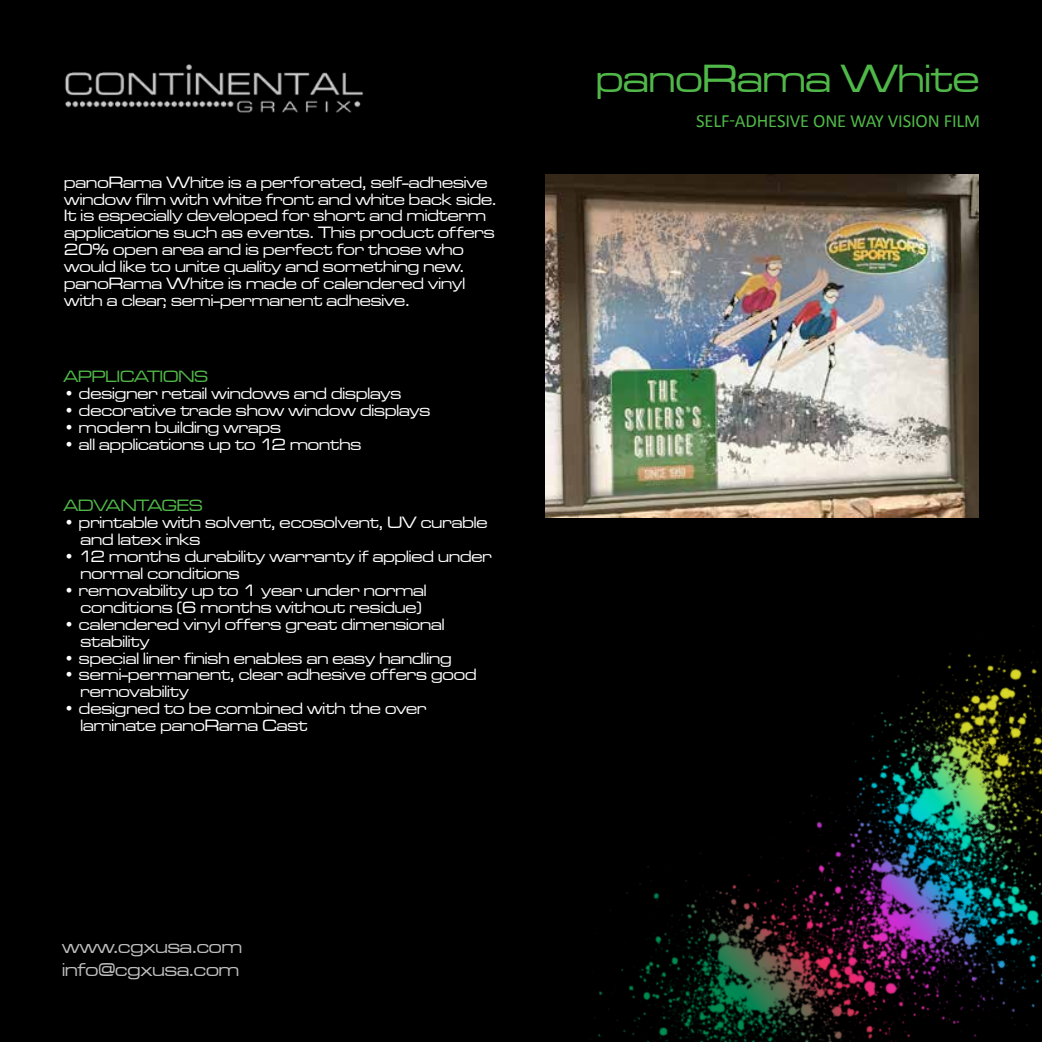
<style>
.page{position:relative;width:1042px;height:1042px;background:#000}
.page>*{position:absolute;margin:0;border:0;box-sizing:border-box;transform-origin:0 0}
.t1{font:40.6px "Microgramma D Medi Exte";color:#50b848}
.t2{font:19.25px/23.1px "Microgramma D Medi Exte";color:#c0bfbf}
.t3{font:18.72px "Calibri";letter-spacing:-.01em;color:#50b848}
.t4{font:16.97px/17px "Microgramma D Medi Exte";color:#fff}
.t5{font:16.97px "Microgramma D Medi Exte";color:#50b848}
</style>
<div class="page">
<img style="left:589px;top:649px;width:453px;height:393px">
<img style="left:65px;top:64px;width:299px;height:49px">
<img style="left:546px;top:174px;width:432px;height:344px">
<p class="t4" style="left:64px;top:173px;width:433px">panoRama White is a perforated, self-adhesive window film with white front and white back side.<br>It is especially developed for short and midterm applications such as events. This product offers 20% open area and is perfect for those who would like to unite quality and something new. panoRama White is made of calendered vinyl with a clear, semi-permanent adhesive.</p>
<p class="t5" style="left:63px;top:365px;width:146px">APPLICATIONS</p>
<p class="t4" style="left:63px;top:384px;width:339px">• designer retail windows and displays</p>
<p class="t4" style="left:63px;top:401px;width:368px">• decorative trade show window displays</p>
<p class="t4" style="left:63px;top:418px;width:219px">• modern building wraps</p>
<p class="t4" style="left:63px;top:435px;width:299px">• all applications up to 12 months</p>
<p class="t5" style="left:63px;top:494px;width:141px">ADVANTAGES</p>
<p class="t4" style="left:80px;top:513px;width:408px;text-indent:-17px">• printable with solvent, ecosolvent, UV curable and latex inks</p>
<p class="t4" style="left:80px;top:547px;width:413px;text-indent:-17px">• 12 months durability warranty if applied under normal conditions</p>
<p class="t4" style="left:63px;top:581px;width:364px;text-align:right">• removability up to 1 year under normal conditions (6 months without residue)</p>
<p class="t4" style="left:80px;top:615px;width:366px;text-indent:-17px">• calendered vinyl offers great dimensional stability</p>
<p class="t4" style="left:63px;top:649px;width:389px">• special liner finish enables an easy handling</p>
<p class="t4" style="left:80px;top:666px;width:398px;text-indent:-17px">• semi-permanent, clear adhesive offers good removability</p>
<p class="t4" style="left:80px;top:700px;width:347px;text-indent:-17px">• designed to be combined with the over laminate panoRama Cast</p>
<p class="t2" style="left:62px;top:934px;width:181px">www.cgxusa.com info@cgxusa.com</p>
<h1 class="t1" style="left:596px;top:52px;width:385px">panoRama White</h1>
<p class="t3" style="left:696px;top:109px;width:285px">SELF-ADHESIVE ONE WAY VISION FILM</p>
</div>
